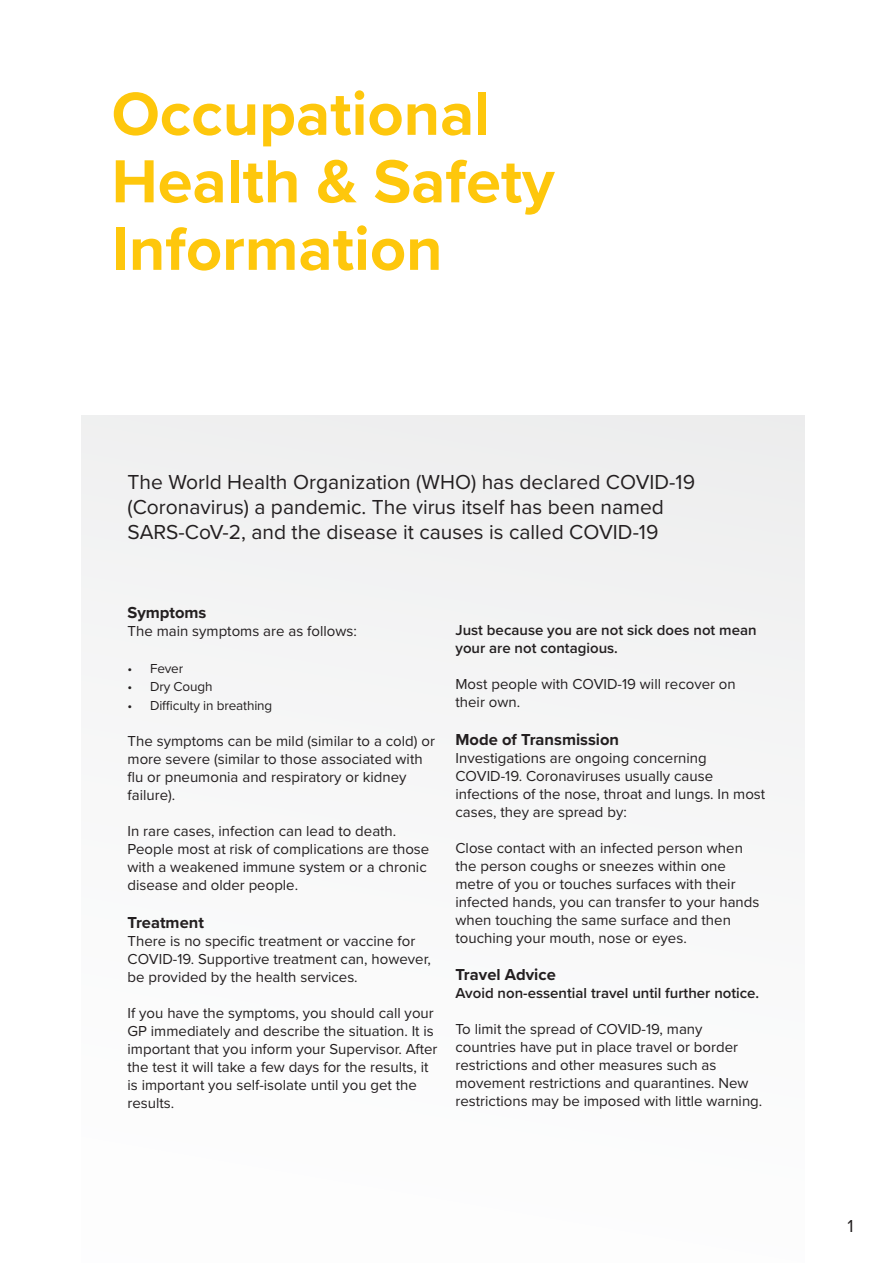
<style>
.page{position:relative;width:893px;height:1263px;background:#fff}
.page>*{position:absolute;margin:0;border:0;box-sizing:border-box;transform-origin:0 0}
.t1{font:700 63px/67.5px "Proxima Nova";color:#fec70c}
.t2{font:21px/25.2px "Proxima Nova";color:#231f20}
.t3{font:18px "Proxima Nova";color:#231f20}
.t4{font:700 16.5px "Proxima Nova";color:#231f20}
.t5{font:15px/18px "Proxima Nova";color:#231f20}
.t6{font:600 15px/18px "Proxima Nova";color:#231f20}
.t7{font:13.5px "Proxima Nova";letter-spacing:-.01em;color:#231f20}
</style>
<div class="page">
<div style="left:82px;top:415px;width:723px;height:848px;background:#f7f8f8"></div>
<p class="t1" style="left:112px;top:79px;width:380px">Occupational</p>
<p class="t1" style="left:112px;top:146px;width:444px">Health &amp; Safety<br>Information</p>
<p class="t2" style="left:128px;top:468px;width:569px">The World Health Organization (WHO) has declared COVID-19 (Coronavirus) a pandemic. The virus itself has been named</p>
<p class="t2" style="left:128px;top:518px;width:532px">SARS-CoV-2, and the disease it causes is called COVID-19</p>
<p class="t4" style="left:128px;top:600px;width:80px">Symptoms</p>
<p class="t5" style="left:128px;top:621px;width:231px">The main symptoms are as follows:</p>
<p class="t7" style="left:128px;top:658px;width:57px">• Fever</p>
<p class="t7" style="left:128px;top:677px;width:86px">• Dry Cough</p>
<p class="t7" style="left:128px;top:696px;width:146px">• Difficulty in breathing</p>
<p class="t5" style="left:128px;top:731px;width:309px">The symptoms can be mild (similar to a cold) or more severe (similar to those associated with flu or pneumonia and respiratory or kidney failure).</p>
<p class="t5" style="left:128px;top:821px;width:303px">In rare cases, infection can lead to death.<br>People most at risk of complications are those with a weakened immune system or a chronic disease and older people.</p>
<p class="t4" style="left:128px;top:910px;width:78px">Treatment</p>
<p class="t5" style="left:128px;top:931px;width:305px">There is no specific treatment or vaccine for<br>COVID‑19. Supportive treatment can, however, be provided by the health services.</p>
<p class="t5" style="left:128px;top:1003px;width:311px">If you have the symptoms, you should call your GP immediately and describe the situation. It is important that you inform your Supervisor. After the test it will take a few days for the results, it is important you self-isolate until you get the results.</p>
<p class="t6" style="left:455px;top:620px;width:303px">Just because you are not sick does not mean your are not contagious.</p>
<p class="t5" style="left:455px;top:674px;width:282px">Most people with COVID‑19 will recover on their own.</p>
<p class="t4" style="left:455px;top:727px;width:165px">Mode of Transmission</p>
<p class="t5" style="left:455px;top:748px;width:311px">Investigations are ongoing concerning COVID‑19. Coronaviruses usually cause infections of the nose, throat and lungs. In most cases, they are spread by:</p>
<p class="t5" style="left:455px;top:838px;width:305px">Close contact with an infected person when the person coughs or sneezes within one metre of you or touches surfaces with their infected hands, you can transfer to your hands when touching the same surface and then</p>
<p class="t5" style="left:455px;top:928px;width:233px">touching your mouth, nose or eyes.</p>
<p class="t4" style="left:455px;top:962px;width:102px">Travel Advice</p>
<p class="t6" style="left:455px;top:984px;width:305px">Avoid non-essential travel until further notice.</p>
<p class="t5" style="left:455px;top:1020px;width:308px">To limit the spread of COVID-19, many countries have put in place travel or border restrictions and other measures such as movement restrictions and quarantines. New restrictions may be imposed with little warning.</p>
<p class="t3" style="left:847px;top:1212px;width:8px">1</p>
</div>
